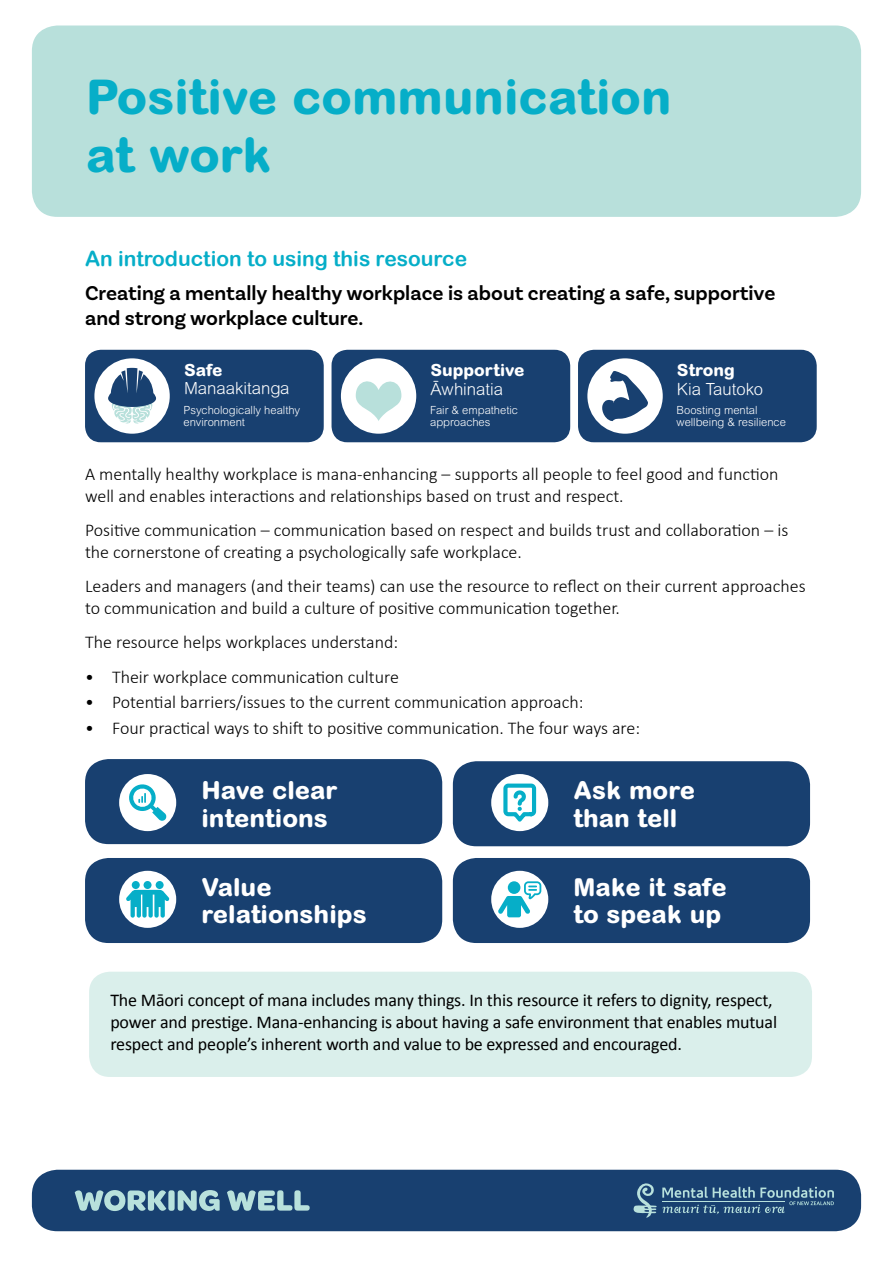
<style>
.page{position:relative;width:893px;height:1263px;background:#fff}
.page>*{position:absolute;margin:0;border:0;box-sizing:border-box;transform-origin:0 0}
.t1{font:800 48px/57.6px "Arial Rounded MT Pro";color:#06aec8}
.t2{font:800 24.9px/27.6px "Arial Rounded MT Pro";color:#fff}
.t3{font:600 21px/25.2px "Basic Sans";color:#000}
.t4{font:21px "Arial Rounded MT Bold";color:#06aec8}
.t5{font:300 18px/21.6px "Calibri";color:#000}
.t6{font:18px/21.6px "Calibri";letter-spacing:-.01em;color:#000}
.t7{font:300 16.8px "Arial Rounded MT Pro";color:#fff}
.t8{font:800 16.8px "Arial Rounded MT Pro";color:#fff}
.t9{font:300 11.25px/12px "Arial Rounded MT Pro";color:#fff}
</style>
<div class="page">
<div style="left:32px;top:26px;width:829px;height:191px;background:#b8e0db;border-radius:26px"></div>
<div style="left:32px;top:1170px;width:829px;height:61px;background:#184070;border-radius:26px"></div>
<svg style="left:75px;top:1190px;width:91px;height:21px"></svg>
<div style="left:168px;top:1190px;width:7px;height:21px;background:#b8e1dc;border-radius:3px"></div>
<svg style="left:178px;top:1190px;width:42px;height:21px"></svg>
<svg style="left:227px;top:1190px;width:83px;height:21px"></svg>
<svg style="left:633px;top:1183px;width:201px;height:34px"></svg>
<div style="left:85px;top:350px;width:239px;height:92px;background:#184070;border-radius:16px"></div>
<div style="left:94px;top:358px;width:76px;height:76px;background:#fff;border-radius:50%"></div>
<svg style="left:108px;top:368px;width:48px;height:56px"></svg>
<div style="left:332px;top:350px;width:238px;height:92px;background:#184070;border-radius:16px"></div>
<div style="left:341px;top:358px;width:75px;height:76px;background:#fff;border-radius:50%"></div>
<svg style="left:356px;top:381px;width:45px;height:40px"></svg>
<div style="left:578px;top:350px;width:239px;height:92px;background:#184070;border-radius:16px"></div>
<div style="left:587px;top:358px;width:76px;height:76px;background:#fff;border-radius:50%"></div>
<svg style="left:602px;top:371px;width:46px;height:51px"></svg>
<div style="left:85px;top:759px;width:357px;height:85px;background:#184070;border-radius:23px"></div>
<div style="left:119px;top:774px;width:57px;height:57px;background:#fff;border-radius:50%"></div>
<div style="left:85px;top:858px;width:357px;height:85px;background:#184070;border-radius:23px"></div>
<div style="left:119px;top:871px;width:57px;height:57px;background:#fff;border-radius:50%"></div>
<div style="left:453px;top:761px;width:357px;height:85px;background:#184070;border-radius:23px"></div>
<div style="left:491px;top:774px;width:57px;height:57px;background:#fff;border-radius:50%"></div>
<div style="left:453px;top:858px;width:357px;height:85px;background:#184070;border-radius:23px"></div>
<div style="left:491px;top:871px;width:57px;height:57px;background:#fff;border-radius:50%"></div>
<svg style="left:129px;top:784px;width:38px;height:37px"></svg>
<svg style="left:503px;top:783px;width:33px;height:39px"></svg>
<div style="left:132px;top:881px;width:8px;height:8px;background:#06aec8;border-radius:50%"></div>
<div style="left:144px;top:881px;width:8px;height:8px;background:#06aec8;border-radius:50%"></div>
<div style="left:156px;top:881px;width:8px;height:8px;background:#06aec8;border-radius:50%"></div>
<svg style="left:126px;top:890px;width:43px;height:28px"></svg>
<svg style="left:498px;top:881px;width:43px;height:36px"></svg>
<div style="left:89px;top:972px;width:723px;height:105px;background:#daefeb;border-radius:21px"></div>
<h1 class="t1" style="left:86px;top:69px;width:587px">Positive communication at work</h1>
<p class="t4" style="left:85px;top:246px;width:384px">An introduction to using this resource</p>
<p class="t3" style="left:85px;top:280px;width:692px">Creating a mentally healthy workplace is about creating a safe, supportive and strong workplace culture.</p>
<p class="t8" style="left:184px;top:359px;width:40px">Safe</p>
<p class="t7" style="left:184px;top:378px;width:107px">Manaakitanga</p>
<p class="t9" style="left:184px;top:404px;width:118px">Psychologically healthy environment</p>
<p class="t8" style="left:430px;top:360px;width:95px">Supportive</p>
<p class="t7" style="left:430px;top:379px;width:74px">Āwhinatia</p>
<p class="t9" style="left:430px;top:404px;width:90px">Fair &amp; empathetic approaches</p>
<p class="t8" style="left:677px;top:360px;width:59px">Strong</p>
<p class="t7" style="left:677px;top:379px;width:88px">Kia Tautoko</p>
<p class="t9" style="left:677px;top:404px;width:111px">Boosting mental wellbeing &amp; resilience</p>
<p class="t5" style="left:85px;top:463px;width:695px">A mentally healthy workplace is mana-enhancing – supports all people to feel good and function well and enables interactions and relationships based on trust and respect.</p>
<p class="t5" style="left:85px;top:519px;width:705px">Positive communication – communication based on respect and builds trust and collaboration – is the cornerstone of creating a psychologically safe workplace.</p>
<p class="t5" style="left:85px;top:575px;width:722px">Leaders and managers (and their teams) can use the resource to reflect on their current approaches to communication and build a culture of positive communication together.</p>
<p class="t5" style="left:85px;top:631px;width:315px">The resource helps workplaces understand:</p>
<p class="t5" style="left:85px;top:665px;width:315px">• Their workplace communication culture</p>
<p class="t5" style="left:85px;top:691px;width:500px">• Potential barriers/issues to the current communication approach:</p>
<p class="t5" style="left:85px;top:717px;width:557px">• Four practical ways to shift to positive communication. The four ways are:</p>
<h2 class="t2" style="left:201px;top:777px;width:138px">Have clear intentions</h2>
<h2 class="t2" style="left:201px;top:874px;width:167px">Value relationships</h2>
<h2 class="t2" style="left:573px;top:777px;width:123px">Ask more than tell</h2>
<h2 class="t2" style="left:573px;top:874px;width:155px">Make it safe to speak up</h2>
<p class="t6" style="left:110px;top:989px;width:668px">The Māori concept of mana includes many things. In this resource it refers to dignity, respect, power and prestige. Mana-enhancing is about having a safe environment that enables mutual respect and people’s inherent worth and value to be expressed and encouraged.</p>
</div>
